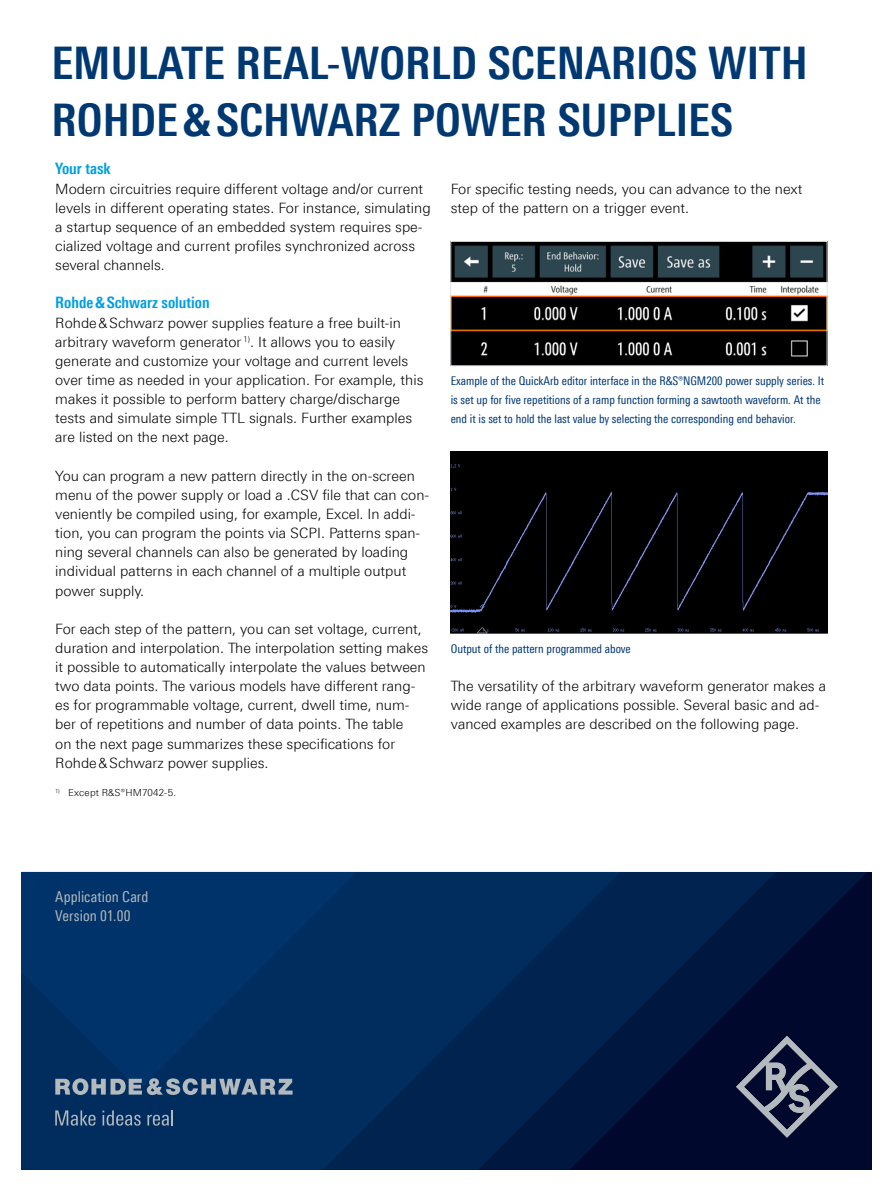
<style>
.page{position:relative;width:893px;height:1191px;background:#fff}
.page>*{position:absolute;margin:0;border:0;box-sizing:border-box;transform-origin:0 0}
.Seiten_Headline_30Pt{font:700 45px/57.4px "Linotype Univers 620 Cn";color:#003872}
.Absatzfett_cyan{font:700 15.75px "Linotype Univers 620 Cn";color:#009ee3}
.t1{font:15px/19.2px "Linotype Univers 420 Cn";letter-spacing:.005em;color:#b3b9bc}
.Haupttext{font:300 14.25px/19.2px "Linotype Univers 330";color:#000}
.Haupttext_ohne_Absta{font:300 14.25px/19.2px "Linotype Univers 330";color:#000}
.Bildunterschrift{font:12px/19.2px "Linotype Univers 420 Cn";color:#003872}
.Fussnote{font:300 9.75px "Linotype Univers 330";letter-spacing:.015em;color:#000}
</style>
<div class="page">
<img style="left:452px;top:243px;width:373px;height:121px">
<div style="left:450px;top:241px;width:377px;height:125px;border:1px solid #e0e4e6"></div>
<div style="left:451px;top:452px;width:376px;height:182px;background:#000"></div>
<svg style="left:776px;top:872px;width:91px;height:297px;background:#000b30"></svg>
<svg style="left:621px;top:872px;width:155px;height:297px;background:#00143d"></svg>
<svg style="left:21px;top:872px;width:600px;height:297px;background:#002655"></svg>
<svg style="left:21px;top:872px;width:336px;height:218px;background:#003064"></svg>
<svg style="left:736px;top:1035px;width:102px;height:102px;background:#2e3652"></svg>
<svg style="left:55px;top:1078px;width:238px;height:17px;background:#627991"></svg>
<svg style="left:55px;top:1110px;width:41px;height:15px"></svg>
<svg style="left:102px;top:1110px;width:39px;height:15px"></svg>
<svg style="left:147px;top:1110px;width:26px;height:15px"></svg>
<p class="Seiten_Headline_30Pt" style="left:51px;top:34px;width:758px">EMULATE REAL-WORLD SCENARIOS WITH<br>ROHDE&amp;SCHWARZ POWER SUPPLIES</p>
<p class="Absatzfett_cyan" style="left:55px;top:159px;width:57px">Your task</p>
<p class="Haupttext_ohne_Absta" style="left:55px;top:179px;width:377px">Modern circuitries require different voltage and/or current levels in different operating states. For instance, simulating a startup sequence of an embedded system requires spe&shy;cialized voltage and current profiles synchronized across several channels.</p>
<p class="Absatzfett_cyan" style="left:55px;top:293px;width:156px">Rohde&amp;Schwarz solution</p>
<p class="Haupttext_ohne_Absta" style="left:55px;top:313px;width:370px">Rohde&amp;Schwarz power supplies feature a free built-in arbitrary waveform generator <sup>1)</sup>. It allows you to easily generate and customize your voltage and current levels over time as needed in your application. For example, this makes it possible to perform battery charge/discharge tests and simulate simple TTL signals. Further examples are listed on the next page.</p>
<p class="Haupttext" style="left:55px;top:466px;width:375px">You can program a new pattern directly in the on-screen menu of the power supply or load a .CSV file that can con&shy;veniently be compiled using, for example, Excel. In addi&shy;tion, you can program the points via SCPI. Patterns span&shy;ning several channels can also be generated by loading individual patterns in each channel of a multiple output power supply.</p>
<p class="Haupttext" style="left:55px;top:619px;width:374px">For each step of the pattern, you can set voltage, current, duration and interpolation. The interpolation setting makes it possible to automatically interpolate the values between two data points. The various models have different rang&shy;es for programmable voltage, current, dwell time, num&shy;ber of repetitions and number of data points. The table<br>on the next page summarizes these specifications for Rohde&amp;Schwarz power supplies.</p>
<p class="Fussnote" style="left:55px;top:787px;width:122px"><sup>1)</sup> Except R&amp;S®HM7042-5.</p>
<p class="Haupttext" style="left:451px;top:179px;width:353px">For specific testing needs, you can advance to the next step of the pattern on a trigger event.</p>
<p class="Bildunterschrift" style="left:451px;top:371px;width:375px">Example of the QuickArb editor interface in the R&amp;S®NGM200 power supply series. It is set up for five repetitions of a ramp function forming a sawtooth waveform. At the end it is set to hold the last value by selecting the corresponding end behavior.</p>
<p class="Bildunterschrift" style="left:451px;top:639px;width:182px">Output of the pattern programmed above</p>
<p class="Haupttext" style="left:451px;top:676px;width:377px">The versatility of the arbitrary waveform generator makes a wide range of applications possible. Several basic and ad&shy;vanced examples are described on the following page.</p>
<p class="t1" style="left:55px;top:886px;width:95px">Application Card<br>Version 01.00</p>
</div>
